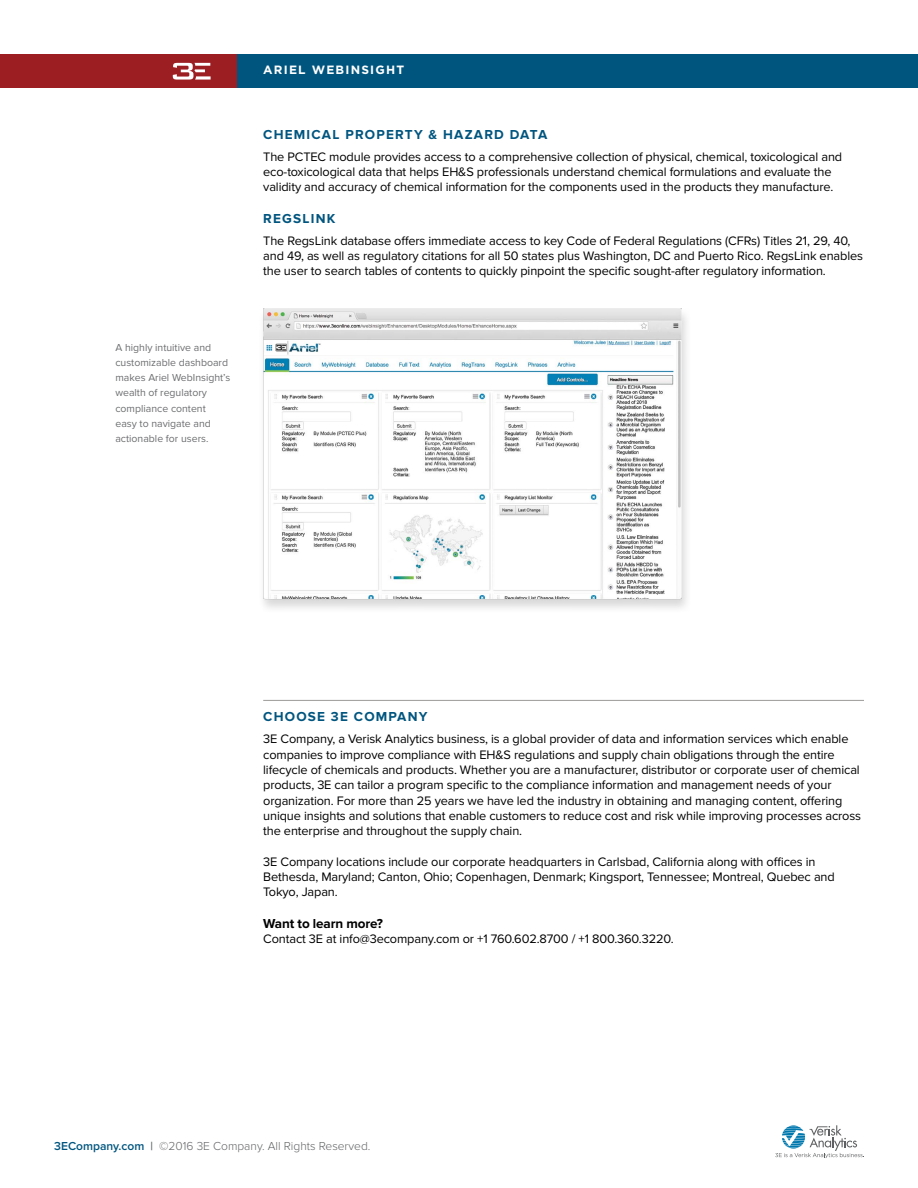
<style>
.page{position:relative;width:918px;height:1188px;background:#fff}
.page>*{position:absolute;margin:0;border:0;box-sizing:border-box;transform-origin:0 0}
.t1{font:700 13.5px "Proxima Nova";letter-spacing:.09em;color:#00557f}
.t2{font:700 13.5px "Proxima Nova";letter-spacing:-.01em;color:#000}
.t3{font:12.75px/15.3px "Proxima Nova";letter-spacing:-.01em;color:#000}
.t4{font:300 12px "Proxima Nova";color:#636466}
.t5{font:700 12px "Gotham";letter-spacing:.1em;color:#fff}
.t6{font:10.5px/15px "Proxima Nova";color:#6d6e71}
.s1{font-weight:600;color:#00557f}
.s2{font-weight:600}
</style>
<div class="page">
<svg style="left:775px;top:1125px;width:89px;height:33px"></svg>
<div style="left:236px;top:54px;width:682px;height:33px;background:#00557f"></div>
<div style="left:0;top:54px;width:236px;height:33px;background:#9c1d22"></div>
<svg style="left:173px;top:63px;width:38px;height:17px"></svg>
<hr style="left:263px;top:700px;width:601px;height:1px;background:#a6a3a3">
<div style="left:258px;top:307px;width:434px;height:306px;background:#000;opacity:.15"></div>
<img style="left:263px;top:309px;width:427px;height:303px">
<p class="t5" style="left:263px;top:62px;width:142px">ARIEL WEBINSIGHT</p>
<p class="t6" style="left:115px;top:341px;width:116px">A highly intuitive and customizable dashboard makes Ariel WebInsight’s wealth of regulatory compliance content<br>easy to navigate and actionable for users.</p>
<p class="t1" style="left:263px;top:126px;width:286px">CHEMICAL PROPERTY &amp; HAZARD DATA</p>
<p class="t3" style="left:263px;top:149px;width:580px">The PCTEC module provides access to a comprehensive collection of physical, chemical, toxicological and eco-toxicological data that helps EH&amp;S professionals understand chemical formulations and evaluate the validity and accuracy of chemical information for the components used in the products they manufacture.</p>
<p class="t1" style="left:263px;top:210px;width:74px">REGSLINK</p>
<p class="t3" style="left:263px;top:233px;width:601px">The RegsLink database offers immediate access to key Code of Federal Regulations (CFRs) Titles 21, 29, 40, and 49, as well as regulatory citations for all 50 states plus Washington, DC and Puerto Rico. RegsLink enables the user to search tables of contents to quickly pinpoint the specific sought-after regulatory information.</p>
<p class="t1" style="left:263px;top:709px;width:166px">CHOOSE 3E COMPANY</p>
<p class="t3" style="left:263px;top:732px;width:599px">3E Company, a Verisk Analytics business, is a global provider of data and information services which enable companies to improve compliance with EH&amp;S regulations and supply chain obligations through the entire lifecycle of chemicals and products. Whether you are a manufacturer, distributor or corporate user of chemical products, 3E can tailor a program specific to the compliance information and management needs of your organization. For more than 25 years we have led the industry in obtaining and managing content, offering unique insights and solutions that enable customers to reduce cost and risk while improving processes across the enterprise and throughout the supply chain.</p>
<p class="t3" style="left:263px;top:854px;width:573px">3E Company locations include our corporate headquarters in Carlsbad, California along with offices in<br>Bethesda, Maryland; Canton, Ohio; Copenhagen, Denmark; Kingsport, Tennessee; Montreal, Quebec and<br>Tokyo, Japan.</p>
<p class="t2" style="left:263px;top:916px;width:121px">Want to learn more?</p>
<p class="t3" style="left:263px;top:931px;width:412px">Contact 3E at info@3ecompany.com or +1 760.602.8700 / +1 800.360.3220.</p>
<p class="t4" style="left:54px;top:1139px;width:318px"><span class="s1">3ECompany.com</span> <span class="s2">|</span> ©2016 3E Company. All Rights Reserved.</p>
</div>
